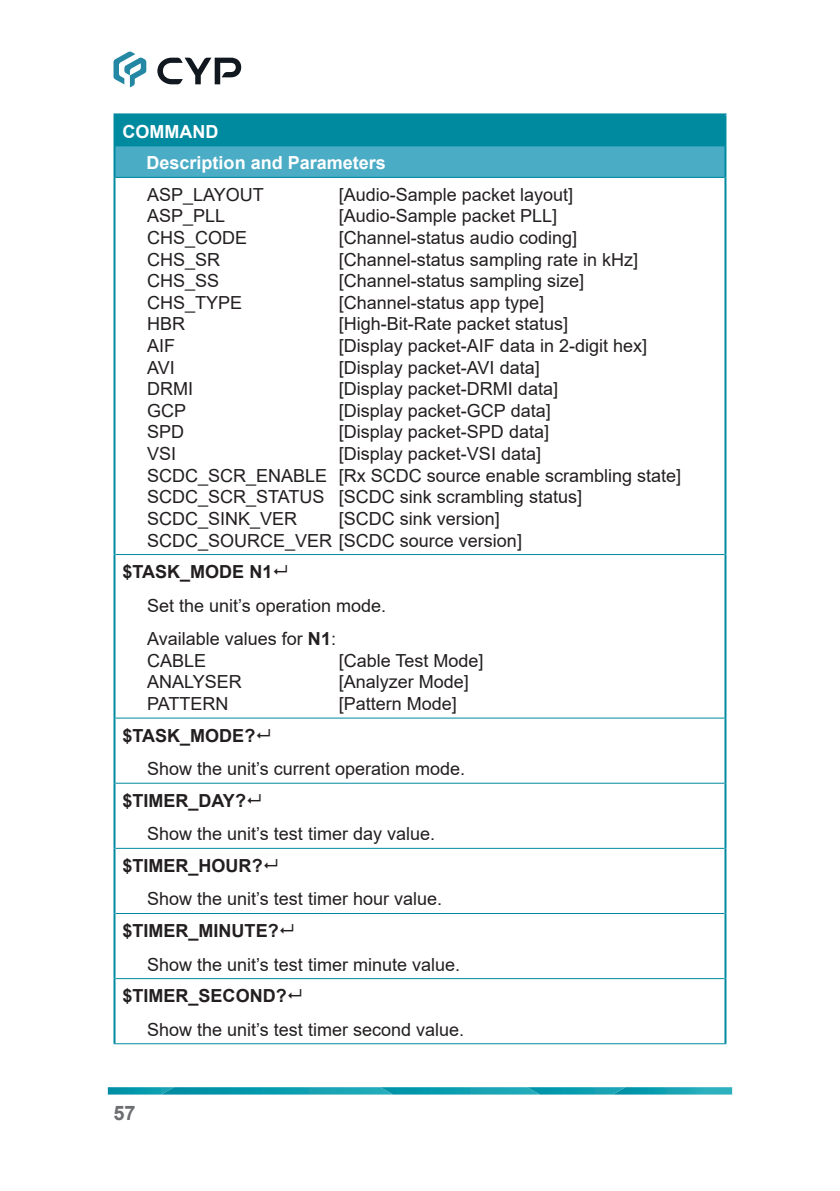
<style>
.page{position:relative;width:840px;height:1191px;background:#fff}
.page>*{position:absolute;margin:0;border:0;box-sizing:border-box;transform-origin:0 0}
.t1{font:700 20px "Arial";color:#6c6d70}
.Table_D_-_Cell{font:18px/21.6px "Arial";color:#231f20}
.Table_B_-_Header{font:700 18px "Arial";color:#231f20}
.Table_A_-_Header{font:700 18px "Arial";color:#fff}
.s1{font-weight:700}
</style>
<div class="page">
<svg style="left:113px;top:51px;width:33px;height:36px"></svg>
<svg style="left:157px;top:58px;width:84px;height:26px"></svg>
<svg style="left:108px;top:1087px;width:623px;height:7px"></svg>
<div style="left:114px;top:114px;width:611px;height:32px;background:#008aa0"></div>
<div style="left:114px;top:146px;width:611px;height:31px;background:#4bacc6"></div>
<hr style="left:113px;top:115px;width:2px;height:31px;background:#008aa0">
<hr style="left:113px;top:113px;width:613px;height:2px;background:#008aa0">
<hr style="left:724px;top:115px;width:2px;height:31px;background:#008aa0">
<hr style="left:113px;top:146px;width:2px;height:31px;background:#008aa0">
<hr style="left:724px;top:146px;width:2px;height:31px;background:#008aa0">
<hr style="left:113px;top:177px;width:2px;height:377px;background:#008aa0">
<hr style="left:113px;top:554px;width:2px;height:164px;background:#008aa0">
<hr style="left:113px;top:718px;width:2px;height:65px;background:#008aa0">
<hr style="left:113px;top:783px;width:2px;height:65px;background:#008aa0">
<hr style="left:113px;top:848px;width:2px;height:65px;background:#008aa0">
<hr style="left:113px;top:913px;width:2px;height:65px;background:#008aa0">
<hr style="left:113px;top:978px;width:2px;height:65px;background:#008aa0">
<hr style="left:724px;top:177px;width:2px;height:377px;background:#008aa0">
<hr style="left:724px;top:554px;width:2px;height:164px;background:#008aa0">
<hr style="left:724px;top:718px;width:2px;height:65px;background:#008aa0">
<hr style="left:724px;top:783px;width:2px;height:65px;background:#008aa0">
<hr style="left:724px;top:848px;width:2px;height:65px;background:#008aa0">
<hr style="left:724px;top:913px;width:2px;height:65px;background:#008aa0">
<hr style="left:724px;top:978px;width:2px;height:65px;background:#008aa0">
<hr style="left:115px;top:554px;width:609px;height:1px;background:#008aa0">
<hr style="left:115px;top:717px;width:609px;height:1px;background:#008aa0">
<hr style="left:115px;top:782px;width:609px;height:1px;background:#008aa0">
<hr style="left:115px;top:848px;width:609px;height:1px;background:#008aa0">
<hr style="left:115px;top:913px;width:609px;height:1px;background:#008aa0">
<hr style="left:115px;top:978px;width:609px;height:1px;background:#008aa0">
<hr style="left:113px;top:1043px;width:613px;height:1px;background:#008aa0">
<hr style="left:115px;top:177px;width:609px;height:1px;background:#008aa0">
<p class="Table_A_-_Header" style="left:122px;top:119px;width:97px">COMMAND</p>
<p class="Table_A_-_Header" style="left:146px;top:150px;width:241px">Description and Parameters</p>
<p class="Table_D_-_Cell" style="left:147px;top:183px;width:118px">ASP_LAYOUT</p>
<p class="Table_D_-_Cell" style="left:338px;top:183px;width:236px">[Audio-Sample packet layout]</p>
<p class="Table_D_-_Cell" style="left:147px;top:205px;width:80px">ASP_PLL</p>
<p class="Table_D_-_Cell" style="left:338px;top:205px;width:220px">[Audio-Sample packet PLL]</p>
<p class="Table_D_-_Cell" style="left:147px;top:227px;width:102px">CHS_CODE</p>
<p class="Table_D_-_Cell" style="left:338px;top:227px;width:240px">[Channel-status audio coding]</p>
<p class="Table_D_-_Cell" style="left:147px;top:248px;width:75px">CHS_SR</p>
<p class="Table_D_-_Cell" style="left:338px;top:248px;width:301px">[Channel-status sampling rate in kHz]</p>
<p class="Table_D_-_Cell" style="left:147px;top:270px;width:74px">CHS_SS</p>
<p class="Table_D_-_Cell" style="left:338px;top:270px;width:247px">[Channel-status sampling size]</p>
<p class="Table_D_-_Cell" style="left:147px;top:291px;width:97px">CHS_TYPE</p>
<p class="Table_D_-_Cell" style="left:338px;top:291px;width:207px">[Channel-status app type]</p>
<p class="Table_D_-_Cell" style="left:147px;top:313px;width:39px">HBR</p>
<p class="Table_D_-_Cell" style="left:338px;top:313px;width:231px">[High-Bit-Rate packet status]</p>
<p class="Table_D_-_Cell" style="left:147px;top:335px;width:30px">AIF</p>
<p class="Table_D_-_Cell" style="left:338px;top:335px;width:310px">[Display packet-AIF data in 2-digit hex]</p>
<p class="Table_D_-_Cell" style="left:147px;top:356px;width:29px">AVI</p>
<p class="Table_D_-_Cell" style="left:338px;top:356px;width:202px">[Display packet-AVI data]</p>
<p class="Table_D_-_Cell" style="left:147px;top:378px;width:47px">DRMI</p>
<p class="Table_D_-_Cell" style="left:338px;top:378px;width:221px">[Display packet-DRMI data]</p>
<p class="Table_D_-_Cell" style="left:147px;top:399px;width:41px">GCP</p>
<p class="Table_D_-_Cell" style="left:338px;top:399px;width:213px">[Display packet-GCP data]</p>
<p class="Table_D_-_Cell" style="left:147px;top:421px;width:39px">SPD</p>
<p class="Table_D_-_Cell" style="left:338px;top:421px;width:212px">[Display packet-SPD data]</p>
<p class="Table_D_-_Cell" style="left:147px;top:443px;width:31px">VSI</p>
<p class="Table_D_-_Cell" style="left:147px;top:443px;width:535px;text-indent:192px">[Display packet-VSI data] SCDC_SCR_ENABLE [Rx SCDC source enable scrambling state] SCDC_SCR_STATUS [SCDC sink scrambling status] SCDC_SINK_VER</p>
<p class="Table_D_-_Cell" style="left:147px;top:507px;width:376px;text-indent:192px">[SCDC sink version]<br>SCDC_SOURCE_VER [SCDC source version]</p>
<p class="Table_B_-_Header" style="left:122px;top:559px;width:151px">$TASK_MODE N1</p>
<p class="Table_D_-_Cell" style="left:147px;top:594px;width:240px">Set the unit’s operation mode.</p>
<p class="Table_D_-_Cell" style="left:147px;top:628px;width:190px">Available values for <span class="s1">N1</span>:<br>CABLE</p>
<p class="Table_D_-_Cell" style="left:338px;top:649px;width:146px">[Cable Test Mode]</p>
<p class="Table_D_-_Cell" style="left:147px;top:671px;width:96px">ANALYSER</p>
<p class="Table_D_-_Cell" style="left:338px;top:671px;width:132px">[Analyzer Mode]</p>
<p class="Table_D_-_Cell" style="left:147px;top:693px;width:83px">PATTERN</p>
<p class="Table_D_-_Cell" style="left:338px;top:693px;width:120px">[Pattern Mode]</p>
<p class="Table_B_-_Header" style="left:122px;top:722px;width:134px">$TASK_MODE?</p>
<p class="Table_D_-_Cell" style="left:147px;top:758px;width:319px">Show the unit’s current operation mode.</p>
<p class="Table_B_-_Header" style="left:122px;top:787px;width:125px">$TIMER_DAY?</p>
<p class="Table_D_-_Cell" style="left:147px;top:823px;width:289px">Show the unit’s test timer day value.</p>
<p class="Table_B_-_Header" style="left:122px;top:853px;width:142px">$TIMER_HOUR?</p>
<p class="Table_D_-_Cell" style="left:147px;top:888px;width:296px">Show the unit’s test timer hour value.</p>
<p class="Table_B_-_Header" style="left:122px;top:918px;width:158px">$TIMER_MINUTE?</p>
<p class="Table_D_-_Cell" style="left:147px;top:953px;width:314px">Show the unit’s test timer minute value.</p>
<p class="Table_B_-_Header" style="left:122px;top:983px;width:166px">$TIMER_SECOND?</p>
<p class="Table_D_-_Cell" style="left:147px;top:1018px;width:318px">Show the unit’s test timer second value.</p>
<p class="t1" style="left:113px;top:1099px;width:24px">57</p>
</div>
